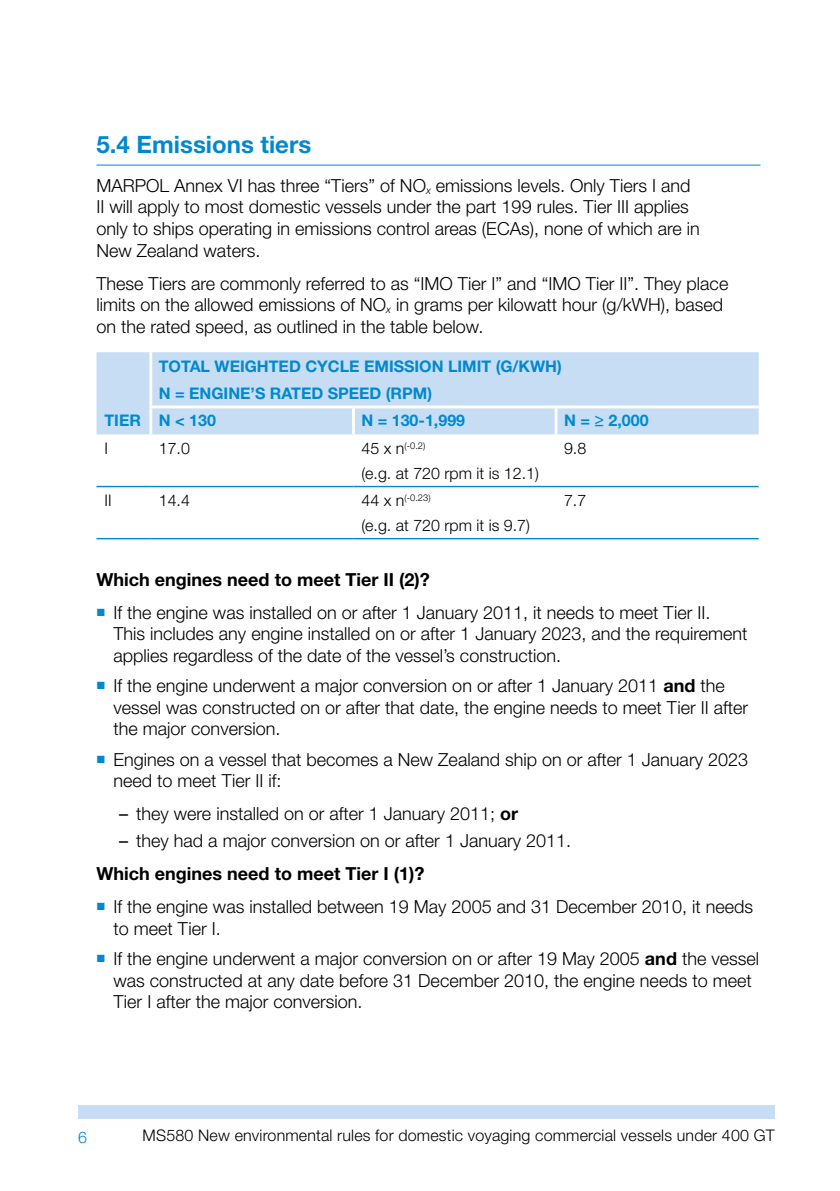
<style>
.page{position:relative;width:840px;height:1191px;background:#fff}
.page>*{position:absolute;margin:0;border:0;box-sizing:border-box;transform-origin:0 0}
.t1{font:700 24px "m Helvetica Neue LT Std";color:#0089cf}
.t2{font:18px/21.6px "m Helvetica Neue LT Std Lt";color:#000}
.t3{font:700 18px "m Helvetica Neue LT Std";color:#000}
.t4{font:16px "m Helvetica Neue LT Std Lt";letter-spacing:.01em;color:#000}
.t5{font:700 16px/27.4px "m Helvetica Neue LT Std";color:#0089cf}
.t6{font:16px "m Helvetica Neue LT Std Lt";color:#0089cf}
.t7{font:9.4px "m Helvetica Neue LT Std Lt";color:#000}
.s1{font-family:"m Helvetica Neue LT Std Med"}
.s2{font-size:16px}
.s3{font-family:"m Helvetica Neue LT Std";font-weight:700}
.s4{font-family:"m Helvetica Neue LT Std"}
</style>
<div class="page">
<div style="left:78px;top:1105px;width:696px;height:14px;background:#c7ddf3"></div>
<hr style="left:96px;top:165px;width:664px;height:1px;background:#0089cf">
<div style="left:96px;top:352px;width:662px;height:82px;background:#c7ddf3"></div>
<hr style="left:149px;top:352px;width:3px;height:53px;background:#fff">
<hr style="left:149px;top:408px;width:3px;height:26px;background:#fff">
<hr style="left:352px;top:408px;width:2px;height:26px;background:#fff">
<hr style="left:554px;top:408px;width:3px;height:26px;background:#fff">
<hr style="left:96px;top:486px;width:55px;height:1px;background:#0089cf">
<hr style="left:151px;top:486px;width:202px;height:1px;background:#0089cf">
<hr style="left:353px;top:486px;width:202px;height:1px;background:#0089cf">
<hr style="left:555px;top:486px;width:203px;height:1px;background:#0089cf">
<hr style="left:96px;top:538px;width:55px;height:1px;background:#0089cf">
<hr style="left:151px;top:538px;width:202px;height:1px;background:#0089cf">
<hr style="left:353px;top:538px;width:202px;height:1px;background:#0089cf">
<hr style="left:555px;top:538px;width:203px;height:1px;background:#0089cf">
<hr style="left:149px;top:405px;width:204px;height:3px;background:#fff">
<hr style="left:353px;top:405px;width:202px;height:3px;background:#fff">
<hr style="left:555px;top:405px;width:203px;height:3px;background:#fff">
<h1 class="t1" style="left:96px;top:130px;width:216px">5.4 Emissions tiers</h1>
<p class="t2" style="left:96px;top:174px;width:604px">MARPOL Annex VI has three “Tiers” of NO<sub>x</sub> emissions levels. Only Tiers I and II will apply to most domestic vessels under the part 199 rules. Tier III applies only to ships operating in emissions control areas (ECAs), none of which are in New Zealand waters.</p>
<p class="t2" style="left:96px;top:272px;width:633px">These Tiers are commonly referred to as “IMO Tier I” and “IMO Tier II”. They place limits on the allowed emissions of NO<sub>x</sub> in grams per kilowatt hour (g/kWH), based on the rated speed, as outlined in the table below.</p>
<p class="t5" style="left:104px;top:407px;width:38px">TIER</p>
<p class="t5" style="left:159px;top:352px;width:404px">TOTAL WEIGHTED CYCLE EMISSION LIMIT (G/KWH)<br>N = ENGINE’S RATED SPEED (RPM)<br>N &lt; 130</p>
<p class="t5" style="left:361px;top:407px;width:105px">N = 130-1,999</p>
<p class="t5" style="left:563px;top:407px;width:86px">N = <span class="s1">≥</span> 2,000</p>
<p class="t4" style="left:104px;top:438px;width:5px">I</p>
<p class="t4" style="left:159px;top:438px;width:33px">17.0</p>
<p class="t7" style="left:361px;top:439px;width:65px"><span class="s2">45 x n</span>(-0.2)</p>
<p class="t4" style="left:361px;top:463px;width:179px">(e.g. at 720 rpm it is 12.1)</p>
<p class="t4" style="left:104px;top:490px;width:9px">II</p>
<p class="t4" style="left:159px;top:490px;width:33px">14.4</p>
<p class="t7" style="left:361px;top:491px;width:71px"><span class="s2">44 x n</span>(-0.23)</p>
<p class="t4" style="left:361px;top:515px;width:170px">(e.g. at 720 rpm it is 9.7)</p>
<p class="t4" style="left:563px;top:438px;width:24px">9.8</p>
<p class="t4" style="left:563px;top:490px;width:24px">7.7</p>
<p class="t3" style="left:96px;top:568px;width:334px">Which engines need to meet Tier II (2)?</p>
<p class="t2" style="left:113px;top:601px;width:635px">If the engine was installed on or after 1 January 2011, it needs to meet Tier II.<br>This includes any engine installed on or after 1 January 2023, and the requirement applies regardless of the date of the vessel’s construction.</p>
<p class="t2" style="left:113px;top:674px;width:635px">If the engine underwent a major conversion on or after 1 January 2011 <span class="s3">and</span> the vessel was constructed on or after that date, the engine needs to meet Tier II after the major conversion.</p>
<p class="t2" style="left:113px;top:748px;width:635px">Engines on a vessel that becomes a New Zealand ship on or after 1 January 2023 need to meet Tier II if:</p>
<p class="t2" style="left:119px;top:802px;width:400px"><span class="s4">–</span> they were installed on or after 1 January 2011; <span class="s3">or</span></p>
<p class="t2" style="left:119px;top:829px;width:453px"><span class="s4">–</span> they had a major conversion on or after 1 January 2011.</p>
<p class="t3" style="left:96px;top:862px;width:329px">Which engines need to meet Tier I (1)?</p>
<p class="t2" style="left:113px;top:895px;width:640px">If the engine was installed between 19 May 2005 and 31 December 2010, it needs to meet Tier I.</p>
<p class="t2" style="left:113px;top:947px;width:646px">If the engine underwent a major conversion on or after 19 May 2005 <span class="s3">and</span> the vessel was constructed at any date before 31 December 2010, the engine needs to meet<br>Tier I after the major conversion.</p>
<p class="t6" style="left:78px;top:1128px;width:10px">6</p>
<p class="t4" style="left:142px;top:1125px;width:633px">MS580 New environmental rules for domestic voyaging commercial vessels under 400 GT</p>
</div>
